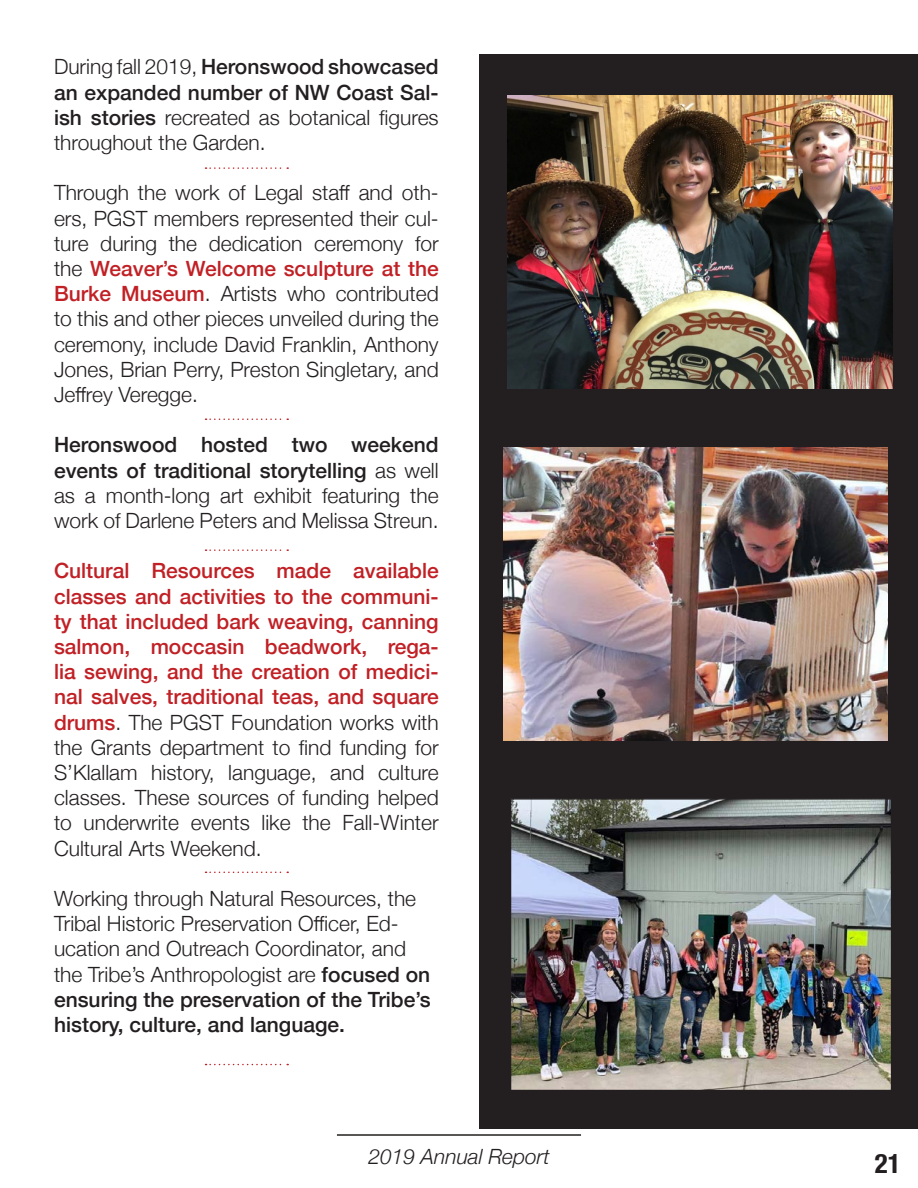
<style>
.page{position:relative;width:918px;height:1188px;background:#fff}
.page>*{position:absolute;margin:0;border:0;box-sizing:border-box;transform-origin:0 0}
.t1{font:700 condensed 27px "Helvetica Neue";color:#231f20}
.t2{font:300 21px/25.2px "Helvetica Neue";color:#231f20;text-align:justify}
.t3{font:500 21px/25.2px "Helvetica Neue";color:#c12025;text-align:justify}
.t4{font:italic 300 21px "Helvetica Neue";color:#231f20}
.s1{font-weight:500}
.s2{font-weight:500;color:#c12025}
.s3{font-weight:300;color:#231f20}
</style>
<div class="page">
<div style="left:479px;top:54px;width:439px;height:1075px;background:#231f20"></div>
<img style="left:508px;top:95px;width:384px;height:294px">
<img style="left:503px;top:447px;width:385px;height:294px">
<img style="left:513px;top:801px;width:376px;height:287px">
<div style="left:510px;top:798px;width:382px;height:293px;border:2px solid #231f20"></div>
<hr style="left:337px;top:1134px;width:244px;height:2px;background:#231f20">
<svg style="left:206px;top:167px;width:82px;height:2px"></svg>
<svg style="left:206px;top:418px;width:82px;height:2px"></svg>
<svg style="left:206px;top:549px;width:82px;height:2px"></svg>
<svg style="left:206px;top:872px;width:82px;height:1px"></svg>
<svg style="left:206px;top:1064px;width:82px;height:1px"></svg>
<p class="t2" style="left:54px;top:53px;width:386px">During fall 2019, <span class="s1">Heronswood showcased an expanded number of NW Coast Sal&shy;ish stories</span> recreated as botanical figures throughout the Garden.</p>
<p class="t2" style="left:54px;top:179px;width:386px">Through the work of Legal staff and oth&shy;ers, PGST members represented their cul&shy;ture during the dedication ceremony for the <span class="s2">Weaver’s Welcome sculpture at the Burke Museum</span>. Artists who contributed to this and other pieces unveiled during the ceremony, include David Franklin, Anthony Jones, Brian Perry, Preston Singletary, and Jeffrey Veregge.</p>
<p class="t2" style="left:54px;top:431px;width:386px"><span class="s1">Heronswood hosted two weekend events of traditional storytelling</span> as well as a month-long art exhibit featuring the work of Darlene Peters and Melissa Streun.</p>
<p class="t3" style="left:54px;top:557px;width:386px">Cultural Resources made available classes and activities to the communi&shy;ty that included bark weaving, canning salmon, moccasin beadwork, rega&shy;lia sewing, and the creation of medici&shy;nal salves, traditional teas, and square drums<span class="s3">. The PGST Foundation works with the Grants department to find funding for S’Klallam history, language, and culture classes. These sources of funding helped to underwrite events like the Fall-Winter Cultural Arts Weekend.</span></p>
<p class="t2" style="left:54px;top:884px;width:378px;text-align:left">Working through Natural Resources, the Tribal Historic Preservation Officer, Ed&shy;ucation and Outreach Coordinator, and the Tribe’s Anthropologist are <span class="s1">focused on ensuring the preservation of the Tribe’s history, culture, and language.</span></p>
<p class="t4" style="left:368px;top:1140px;width:183px">2019 Annual Report</p>
<p class="t1" style="left:875px;top:1141px;width:27px">21</p>
</div>
